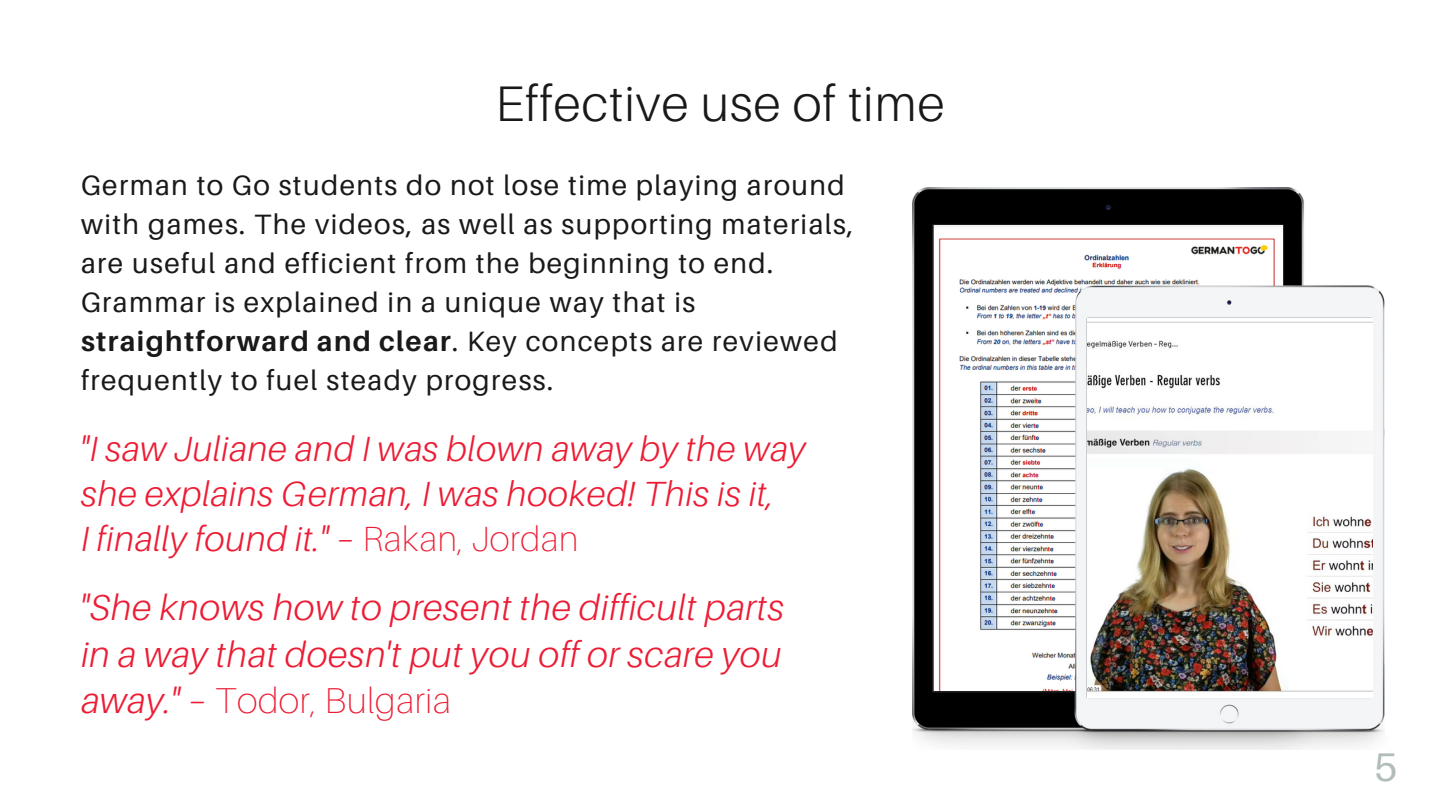
<style>
.page{position:relative;width:1440px;height:810px;background:#fff}
.page>*{position:absolute;margin:0;border:0;box-sizing:border-box;transform-origin:0 0}
.t1{font:300 50px "Aileron";letter-spacing:.02em;color:#191919}
.t2{font:40px "Aileron";color:#b2bdb8}
.t3{font:italic 300 36px/46.5px "Aileron";letter-spacing:.02em;color:#ec1c34;text-align:justify}
.t4{font:italic 300 35px/45px "Aileron";letter-spacing:.02em;color:#ec1c34}
.t5{font:28px/39px "Aileron";letter-spacing:.05em;color:#191919}
.s1{font-weight:700}
.s2{font-weight:100;font-style:normal}
</style>
<div class="page">
<img style="left:913px;top:188px;width:472px;height:562px">
<img style="left:1087px;top:319px;width:285px;height:379px">
<img style="left:934px;top:225px;width:349px;height:466px">
<p class="t1" style="left:495px;top:72px;width:451px">Effective use of time</p>
<p class="t5" style="left:81px;top:165px;width:774px">German to Go students do not lose time playing around with games. The videos, as well as supporting materials, are useful and efficient from the beginning to end.<br>Grammar is explained in a unique way that is <span class="s1">straightforward and clear</span>. Key concepts are reviewed frequently to fuel steady progress.</p>
<p class="t4" style="left:81px;top:425px;width:726px">"I saw Juliane and I was blown away by the way she explains German, I was hooked! This is it,</p>
<p class="t4" style="left:81px;top:515px;width:499px">I finally found it." – <span class="s2">Rakan, Jordan</span></p>
<p class="t3" style="left:81px;top:584px;width:705px">"She knows how to present the difficult parts in a way that doesn't put you off or scare you away." – <span class="s2">Todor, Bulgaria</span></p>
<p class="t2" style="left:1374px;top:742px;width:25px">5</p>
</div>
